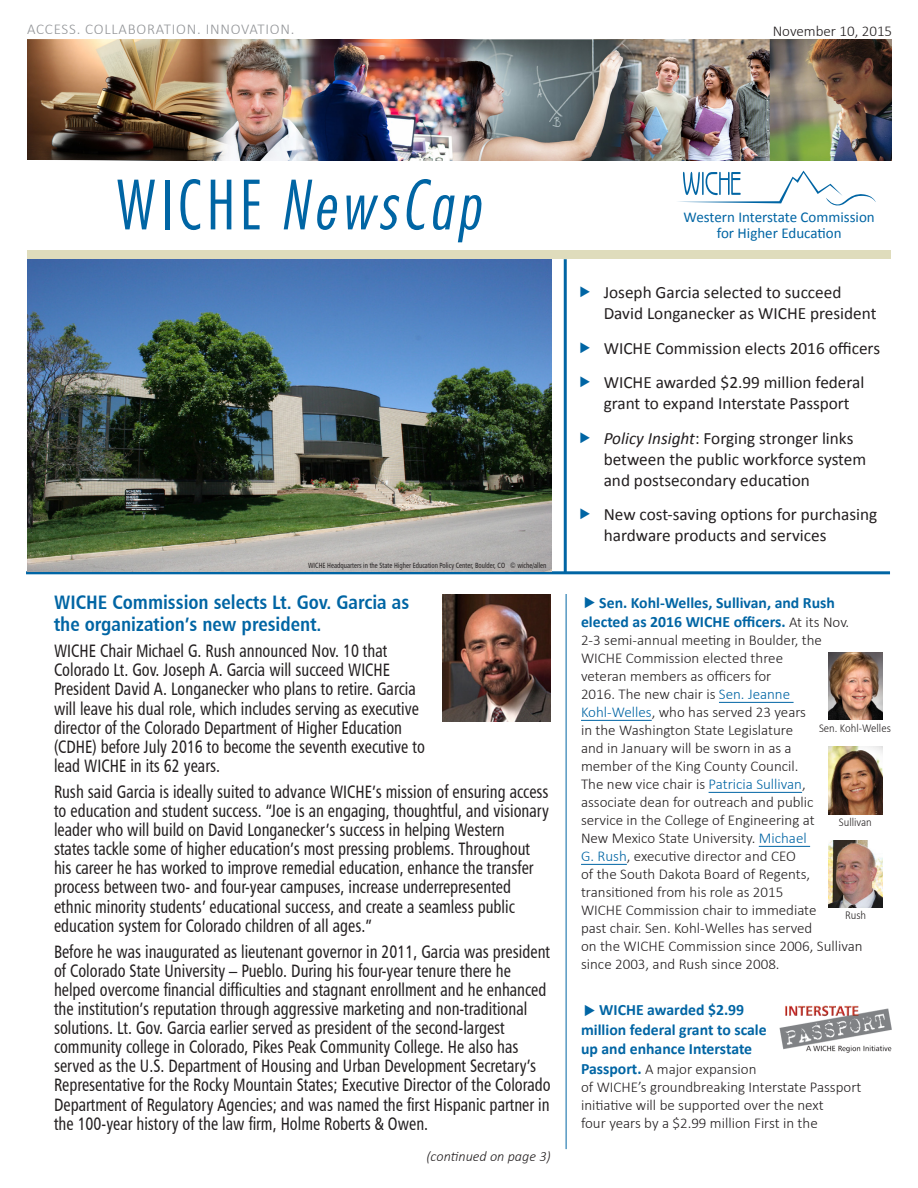
<style>
.page{position:relative;width:918px;height:1188px;background:#fff}
.page>*{position:absolute;margin:0;border:0;box-sizing:border-box;transform-origin:0 0}
.t1{font:italic 300 condensed 66px "Futura LT Pro";letter-spacing:.07em;color:#0065a4}
.text{font:19.5px/22.5px "Humanist 777 BT Bold Condensed B";color:#0065a4}
.intro_text_-_condens{font:18px/19.2px "Humanist 777 BT Roman Condensed B";color:#231f20;scale:.9 1}
.t2{font:17.25px/21px "Calibri";color:#231f20}
.text-2{font:700 15.75px/19.5px "Calibri";color:#0065a4;text-align:center}
.text-3{font:300 15px/18px "Calibri";color:#231f20}
.t3{font:15px "Calibri";color:#0065a4}
.t4{font:300 15px "Calibri";letter-spacing:.05em;color:#939598}
.text-4{font:italic 300 14.25px "Calibri";color:#231f20}
.text-5{font:300 12px "Calibri";color:#231f20;scale:.9 1}
.intro_text_-_condens-2{font:7.5px "Humanist 777 BT Roman Condensed B";color:#231f20;scale:.9 1}
.s1{font-style:normal}
.s2{font-style:italic}
.s3{font-weight:300;font-size:15px;color:#231f20}
.s4{color:#0065a4}
.s5{font-weight:700;font-size:15.75px;color:#0065a4}
</style>
<div class="page">
<svg style="left:678px;top:171px;width:198px;height:35px"></svg>
<hr style="left:564px;top:259px;width:3px;height:313px;background:#0065a4">
<hr style="left:26px;top:571px;width:864px;height:3px;background:#0065a4">
<div style="left:27px;top:251px;width:864px;height:8px;background:#dfdcbc"></div>
<hr style="left:566px;top:594px;width:1px;height:555px;background:#0065a4">
<img style="left:221px;top:40px;width:671px;height:120px">
<img style="left:27px;top:40px;width:194px;height:120px">
<hr style="left:719px;top:702px;width:75px;height:1px;background:#0065a4">
<hr style="left:581px;top:720px;width:71px;height:1px;background:#0065a4">
<hr style="left:709px;top:792px;width:93px;height:1px;background:#0065a4">
<hr style="left:759px;top:846px;width:51px;height:1px;background:#0065a4">
<hr style="left:581px;top:864px;width:46px;height:1px;background:#0065a4">
<img style="left:779px;top:1005px;width:113px;height:48px">
<img style="left:442px;top:594px;width:109px;height:128px">
<img style="left:27px;top:259px;width:524px;height:312px">
<img style="left:829px;top:652px;width:54px;height:68px">
<img style="left:828px;top:747px;width:54px;height:67px">
<img style="left:828px;top:840px;width:54px;height:68px">
<p class="t4" style="left:27px;top:20px;width:269px">ACCESS. COLLABORATION. INNOVATION.</p>
<p class="text-3" style="left:773px;top:22px;width:121px">November 10, 2015</p>
<p class="t1" style="left:116px;top:163px;width:365px"><span class="s1">WICHE</span> NewsCap</p>
<p class="intro_text_-_condens-2" style="left:308px;top:561px;width:266px">WICHE Headquarters in the State Higher Education Policy Center, Boulder, CO © wiche/allen</p>
<p class="text" style="left:54px;top:590px;width:357px">WICHE Commission selects Lt. Gov. Garcia as the organization’s new president.</p>
<p class="intro_text_-_condens" style="left:54px;top:641px;width:414px">WICHE Chair Michael G. Rush announced Nov. 10 that Colorado Lt. Gov. Joseph A. Garcia will succeed WICHE President David A. Longanecker who plans to retire. Garcia will leave his dual role, which includes serving as executive director of the Colorado Department of Higher Education (CDHE) before July 2016 to become the seventh executive to lead WICHE in its 62 years.</p>
<p class="intro_text_-_condens" style="left:54px;top:782px;width:552px">Rush said Garcia is ideally suited to advance WICHE’s mission of ensuring access to education and student success. “Joe is an engaging, thoughtful, and visionary leader who will build on David Longanecker’s success in helping Western<br>states tackle some of higher education’s most pressing problems. Throughout his career he has worked to improve remedial education, enhance the transfer process between two- and four-year campuses, increase underrepresented ethnic minority students’ educational success, and create a seamless public education system for Colorado children of all ages.”</p>
<p class="intro_text_-_condens" style="left:54px;top:941px;width:554px">Before he was inaugurated as lieutenant governor in 2011, Garcia was president of Colorado State University – Pueblo. During his four-year tenure there he helped overcome financial difficulties and stagnant enrollment and he enhanced the institution’s reputation through aggressive marketing and non-traditional solutions. Lt. Gov. Garcia earlier served as president of the second-largest community college in Colorado, Pikes Peak Community College. He also has served as the U.S. Department of Housing and Urban Development Secretary’s Representative for the Rocky Mountain States; Executive Director of the Colorado Department of Regulatory Agencies; and was named the first Hispanic partner in the 100-year history of the law firm, Holme Roberts &amp; Owen.</p>
<p class="text-4" style="left:426px;top:1147px;width:126px">(continued on page 3)</p>
<p class="t3" style="left:684px;top:207px;width:193px">Western Interstate Commission</p>
<p class="t3" style="left:717px;top:224px;width:126px">for Higher Education</p>
<p class="t2" style="left:604px;top:282px;width:274px">Joseph Garcia selected to succeed<br>David Longanecker as WICHE president</p>
<p class="t2" style="left:604px;top:338px;width:278px">WICHE Commission elects 2016 officers</p>
<p class="t2" style="left:604px;top:372px;width:262px">WICHE awarded $2.99 million federal grant to expand Interstate Passport</p>
<p class="t2" style="left:604px;top:428px;width:264px"><span class="s2">Policy Insight</span>: Forging stronger links between the public workforce system and postsecondary education</p>
<p class="t2" style="left:604px;top:504px;width:275px">New cost-saving options for purchasing hardware products and services</p>
<p class="text-2" style="left:581px;top:593px;width:270px">Sen. Kohl-Welles, Sullivan, and Rush elected as 2016 WICHE officers. <span class="s3">At its Nov.</span></p>
<p class="text-3" style="left:581px;top:631px;width:283px">2-3 semi-annual meeting in Boulder, the WICHE Commission elected three<br>veteran members as officers for<br>2016. The new chair is <span class="s4">Sen. Jeanne Kohl-Welles</span>, who has served 23 years<br>in the Washington State Legislature<br>and in January will be sworn in as a<br>member of the King County Council.<br>The new vice chair is <span class="s4">Patricia Sullivan</span>, associate dean for outreach and public<br>service in the College of Engineering at<br>New Mexico State University. <span class="s4">Michael<br>G. Rush</span>, executive director and CEO<br>of the South Dakota Board of Regents, transitioned from his role as 2015<br>WICHE Commission chair to immediate<br>past chair. Sen. Kohl-Welles has served<br>on the WICHE Commission since 2006, Sullivan since 2003, and Rush since 2008.</p>
<p class="text-2" style="left:581px;top:1000px;width:187px;text-align:left;text-indent:18px">WICHE awarded $2.99 million federal grant to scale up and enhance Interstate</p>
<p class="text-3" style="left:581px;top:1060px;width:282px"><span class="s5">Passport.</span> A major expansion<br>of WICHE’s groundbreaking Interstate Passport initiative will be supported over the next<br>four years by a $2.99 million First in the</p>
<p class="text-5" style="left:819px;top:720px;width:81px">Sen. Kohl-Welles</p>
<p class="text-5" style="left:839px;top:815px;width:38px">Sullivan</p>
<p class="text-5" style="left:845px;top:908px;width:25px">Rush</p>
</div>
